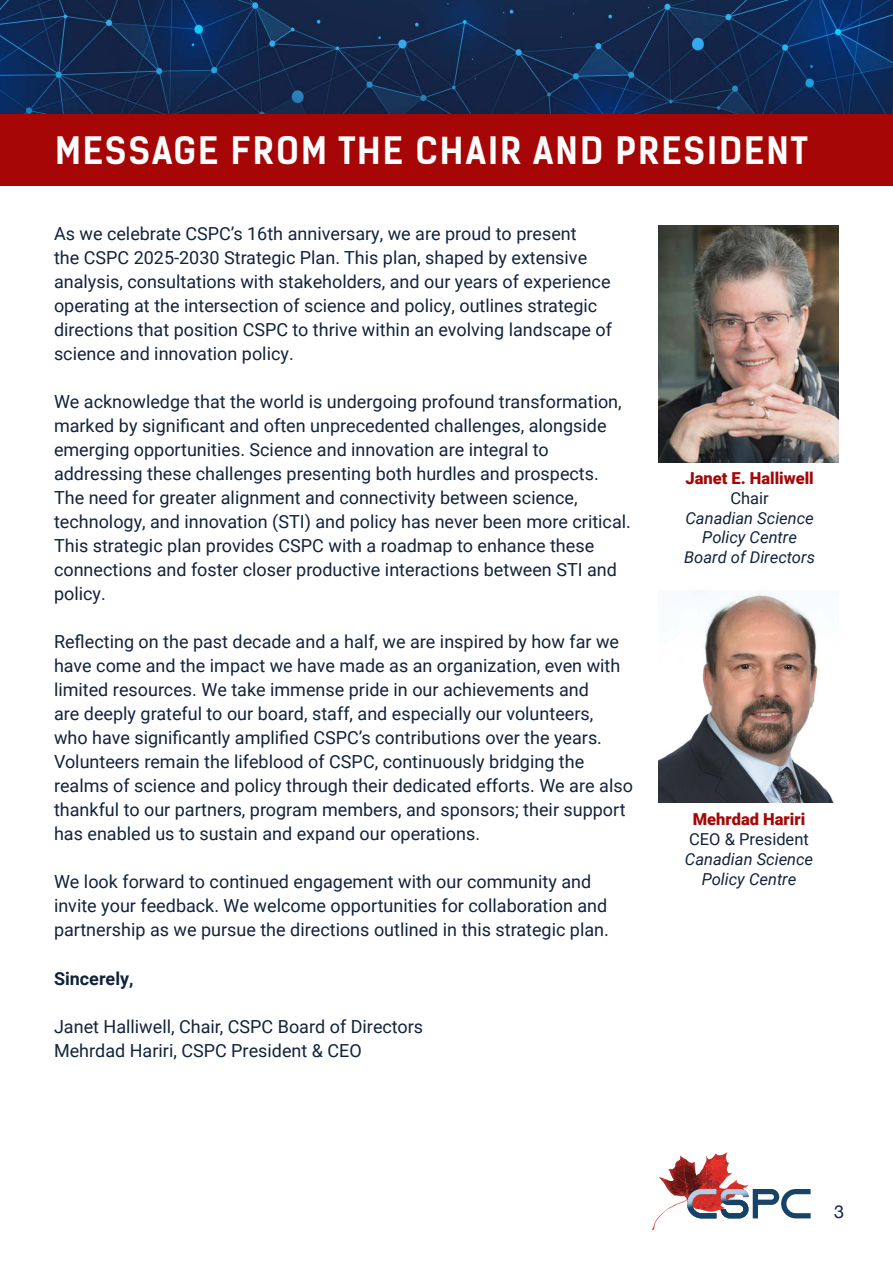
<style>
.page{position:relative;width:893px;height:1263px;background:#fff}
.page>*{position:absolute;margin:0;border:0;box-sizing:border-box;transform-origin:0 0}
.t1{font:700 36px "Kelson Sans";letter-spacing:.055em;color:#fff}
.Body{font:18px/24px "Roboto";color:#12233c}
.Body-2{font:700 18px "Roboto";color:#12233c}
.t2{font:18px "Helvetica Neue";color:#152443}
.Body_Text{font:italic 16.5px/19.8px "Roboto";color:#12233c;text-align:center}
.Body_Text-2{font:900 16.5px/19.8px "Roboto";color:#a60606;text-align:center}
.s1{font-weight:400;color:#12233c}
.s2{font-weight:900;font-style:normal;color:#a60606}
.s3{font-style:normal}
</style>
<div class="page">
<img style="left:0;top:0;width:893px;height:114px">
<div style="left:0;top:114px;width:893px;height:72px;background:#a60606"></div>
<svg style="left:652px;top:1152px;width:159px;height:79px"></svg>
<img style="left:687px;top:1189px;width:29px;height:29px">
<img style="left:721px;top:1189px;width:27px;height:29px">
<img style="left:658px;top:591px;width:176px;height:212px">
<img style="left:658px;top:226px;width:180px;height:237px">
<p class="t1" style="left:55px;top:128px;width:754px">MESSAGE FROM THE CHAIR AND PRESIDENT</p>
<p class="Body" style="left:54px;top:221px;width:560px">As we celebrate CSPC’s 16th anniversary, we are proud to present<br>the CSPC 2025-2030 Strategic Plan. This plan, shaped by extensive analysis, consultations with stakeholders, and our years of experience operating at the intersection of science and policy, outlines strategic directions that position CSPC to thrive within an evolving landscape of science and innovation policy.</p>
<p class="Body" style="left:54px;top:389px;width:578px">We acknowledge that the world is undergoing profound transformation, marked by significant and often unprecedented challenges, alongside emerging opportunities. Science and innovation are integral to addressing these challenges presenting both hurdles and prospects.<br>The need for greater alignment and connectivity between science, technology, and innovation (STI) and policy has never been more critical.<br>This strategic plan provides CSPC with a roadmap to enhance these connections and foster closer productive interactions between STI and policy.</p>
<p class="Body" style="left:54px;top:629px;width:580px">Reflecting on the past decade and a half, we are inspired by how far we have come and the impact we have made as an organization, even with limited resources. We take immense pride in our achievements and<br>are deeply grateful to our board, staff, and especially our volunteers,<br>who have significantly amplified CSPC’s contributions over the years.<br>Volunteers remain the lifeblood of CSPC, continuously bridging the realms of science and policy through their dedicated efforts. We are also thankful to our partners, program members, and sponsors; their support has enabled us to sustain and expand our operations.</p>
<p class="Body" style="left:54px;top:869px;width:556px">We look forward to continued engagement with our community and invite your feedback. We welcome opportunities for collaboration and partnership as we pursue the directions outlined in this strategic plan.</p>
<p class="Body-2" style="left:54px;top:966px;width:81px">Sincerely,</p>
<p class="Body" style="left:54px;top:1014px;width:371px">Janet Halliwell, Chair, CSPC Board of Directors</p>
<p class="Body" style="left:54px;top:1038px;width:309px">Mehrdad Hariri, CSPC President &amp; CEO</p>
<p class="Body_Text-2" style="left:685px;top:468px;width:130px">Janet E. Halliwell<br><span class="s1">Chair</span></p>
<p class="Body_Text" style="left:685px;top:507px;width:130px">Canadian Science</p>
<p class="Body_Text" style="left:702px;top:527px;width:96px">Policy Centre</p>
<p class="Body_Text" style="left:684px;top:547px;width:132px">Board of Directors</p>
<p class="Body_Text" style="left:685px;top:809px;width:130px"><span class="s2">Mehrdad Hariri<br></span><span class="s3">CEO &amp; President<br></span>Canadian Science<br>Policy Centre</p>
<p class="t2" style="left:834px;top:1201px;width:12px">3</p>
</div>
